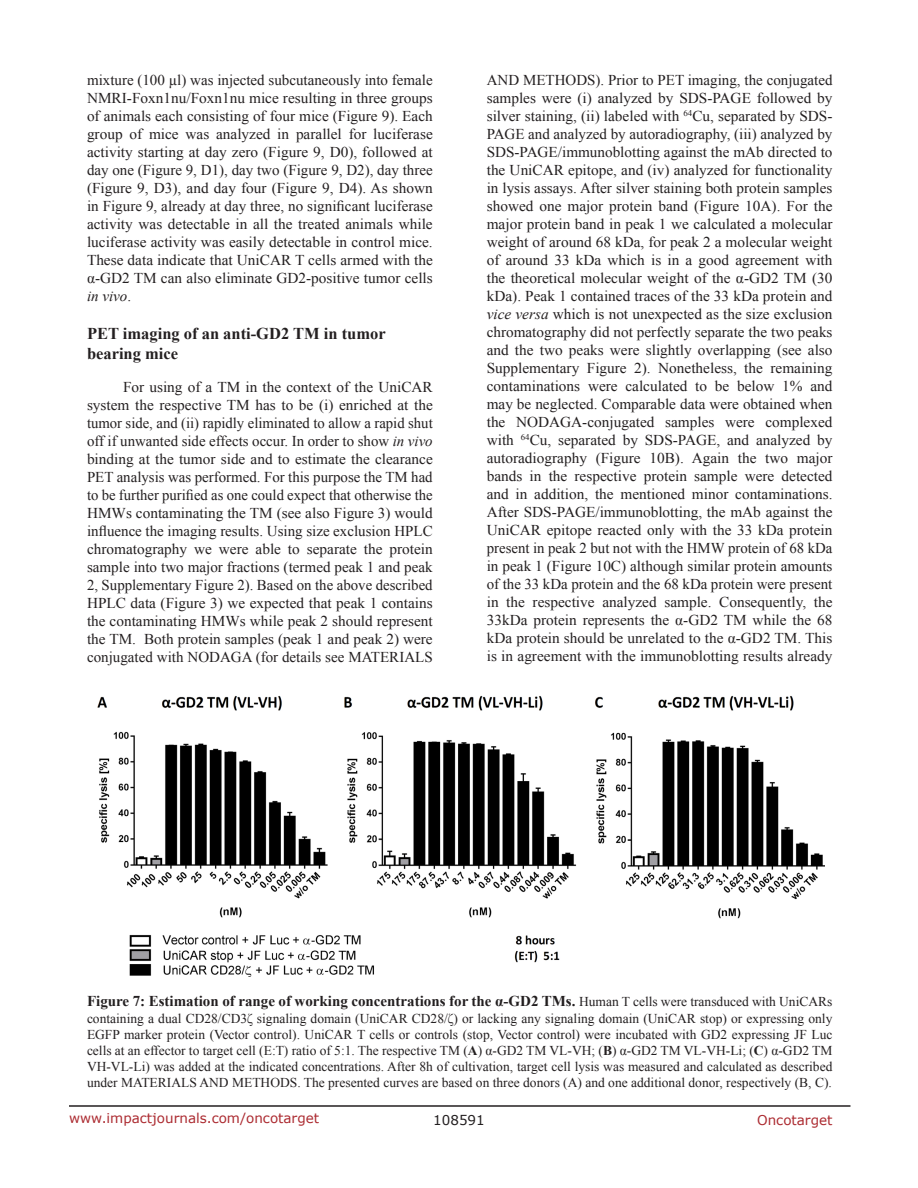
<style>
.page{position:relative;width:918px;height:1188px;background:#fff}
.page>*{position:absolute;margin:0;border:0;box-sizing:border-box;transform-origin:0 0}
.SubHeading_middle{font:700 16.5px/19.8px "Times New Roman";color:#231f20}
.BodyText{font:15px/18px "Times New Roman";color:#231f20;text-align:justify}
.FigureText{font:700 15px "Times New Roman";color:#231f20}
.FigureText-2{font:13.5px/16.2px "Times New Roman";color:#231f20;text-align:justify}
.t1{font:13.5px "Verdana";color:#ac2b31}
.t2{font:13.5px "Verdana";color:#231f20}
.s1{font-style:italic}
.s2{font-weight:400;font-size:13.5px}
.s3{font-weight:700}
</style>
<div class="page">
<hr style="left:69px;top:1105px;width:781px;height:2px;background:#231f20">
<img style="left:97px;top:695px;width:727px;height:282px">
<p class="BodyText" style="left:87px;top:71px;width:347px">mixture (100 µl) was injected subcutaneously into female NMRI-Foxn1nu/Foxn1nu mice resulting in three groups of animals each consisting of four mice (Figure 9). Each group of mice was analyzed in parallel for luciferase activity starting at day zero (Figure 9, D0), followed at day one (Figure 9, D1), day two (Figure 9, D2), day three (Figure 9, D3), and day four (Figure 9, D4). As shown in Figure 9, already at day three, no significant luciferase activity was detectable in all the treated animals while luciferase activity was easily detectable in control mice.<br>These data indicate that UniCAR T cells armed with the α-GD2 TM can also eliminate GD2-positive tumor cells <span class="s1">in vivo</span>.</p>
<p class="SubHeading_middle" style="left:87px;top:323px;width:300px">PET imaging of an anti-GD2 TM in tumor bearing mice</p>
<p class="BodyText" style="left:87px;top:378px;width:347px;text-indent:36px">For using of a TM in the context of the UniCAR system the respective TM has to be (i) enriched at the tumor side, and (ii) rapidly eliminated to allow a rapid shut off if unwanted side effects occur. In order to show <span class="s1">in vivo </span>binding at the tumor side and to estimate the clearance PET analysis was performed. For this purpose the TM had to be further purified as one could expect that otherwise the HMWs contaminating the TM (see also Figure 3) would influence the imaging results. Using size exclusion HPLC chromatography we were able to separate the protein sample into two major fractions (termed peak 1 and peak 2, Supplementary Figure 2). Based on the above described HPLC data (Figure 3) we expected that peak 1 contains the contaminating HMWs while peak 2 should represent the TM. Both protein samples (peak 1 and peak 2) were conjugated with NODAGA (for details see MATERIALS</p>
<p class="BodyText" style="left:487px;top:71px;width:347px">AND METHODS). Prior to PET imaging, the conjugated samples were (i) analyzed by SDS-PAGE followed by silver staining, (ii) labeled with <sup>64</sup>Cu, separated by SDS-PAGE and analyzed by autoradiography, (iii) analyzed by SDS-PAGE/immunoblotting against the mAb directed to the UniCAR epitope, and (iv) analyzed for functionality in lysis assays. After silver staining both protein samples showed one major protein band (Figure 10A). For the major protein band in peak 1 we calculated a molecular weight of around 68 kDa, for peak 2 a molecular weight of around 33 kDa which is in a good agreement with the theoretical molecular weight of the α-GD2 TM (30 kDa). Peak 1 contained traces of the 33 kDa protein and <span class="s1">vice versa</span> which is not unexpected as the size exclusion chromatography did not perfectly separate the two peaks and the two peaks were slightly overlapping (see also Supplementary Figure 2). Nonetheless, the remaining contaminations were calculated to be below 1% and may be neglected. Comparable data were obtained when the NODAGA-conjugated samples were complexed with <sup>64</sup>Cu, separated by SDS-PAGE, and analyzed by autoradiography (Figure 10B). Again the two major bands in the respective protein sample were detected and in addition, the mentioned minor contaminations.<br>After SDS-PAGE/immunoblotting, the mAb against the UniCAR epitope reacted only with the 33 kDa protein present in peak 2 but not with the HMW protein of 68 kDa in peak 1 (Figure 10C) although similar protein amounts of the 33 kDa protein and the 68 kDa protein were present in the respective analyzed sample. Consequently, the 33kDa protein represents the α-GD2 TM while the 68 kDa protein should be unrelated to the α-GD2 TM. This is in agreement with the immunoblotting results already</p>
<p class="FigureText" style="left:87px;top:991px;width:747px">Figure 7: Estimation of range of working concentrations for the α-GD2 TMs. <span class="s2">Human T cells were transduced with UniCARs</span></p>
<p class="FigureText-2" style="left:87px;top:1010px;width:747px">containing a dual CD28/CD3ζ signaling domain (UniCAR CD28/ζ) or lacking any signaling domain (UniCAR stop) or expressing only EGFP marker protein (Vector control). UniCAR T cells or controls (stop, Vector control) were incubated with GD2 expressing JF Luc cells at an effector to target cell (E:T) ratio of 5:1. The respective TM (<span class="s3">A</span>) α-GD2 TM VL-VH; (<span class="s3">B</span>) α-GD2 TM VL-VH-Li; (<span class="s3">C</span>) α-GD2 TM VH-VL-Li) was added at the indicated concentrations. After 8h of cultivation, target cell lysis was measured and calculated as described under MATERIALS AND METHODS. The presented curves are based on three donors (A) and one additional donor, respectively (B, C).</p>
<p class="t1" style="left:69px;top:1109px;width:252px">www.impactjournals.com/oncotarget</p>
<p class="t2" style="left:433px;top:1111px;width:53px">108591</p>
<p class="t1" style="left:757px;top:1111px;width:77px">Oncotarget</p>
</div>
